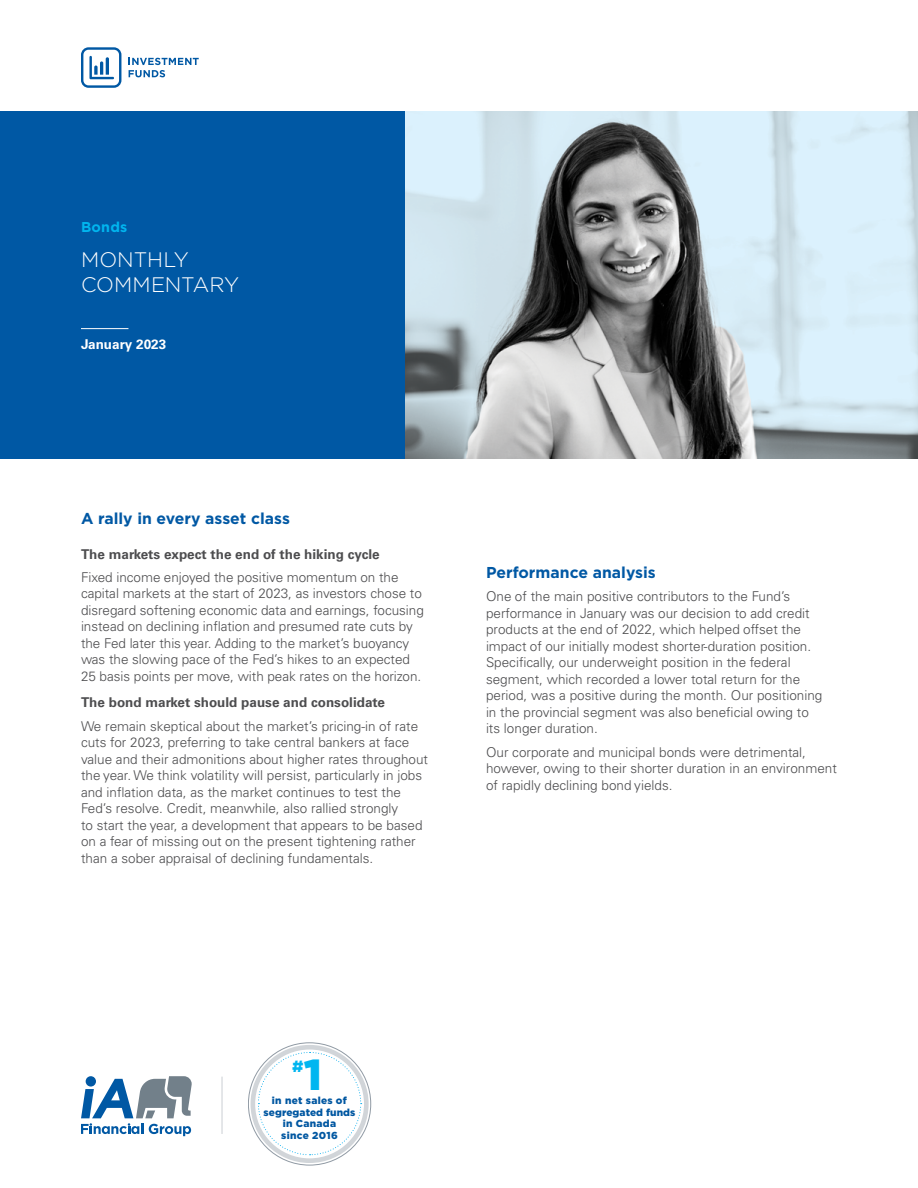
<style>
.page{position:relative;width:918px;height:1188px;background:#fff}
.page>*{position:absolute;margin:0;border:0;box-sizing:border-box;transform-origin:0 0}
.t1{font:900 43.35px "Gotham";color:#00b6f0}
.t2{font:300 21px/25.5px "Gotham";letter-spacing:-.005em;color:#fff}
.t3{font:900 16.2px "Gotham";color:#00b6f0}
.H2_Top{font:700 15.75px "Gotham";color:#0058a4}
.t4{font:700 14.25px "Gotham";letter-spacing:.02em;color:#00b5ef}
.t5{font:300 13.5px/16.5px "Univers LT Pro 45";color:#4d4d4f}
.t6{font:700 13.5px "Univers LT Pro 65";color:#4d4d4f}
.t7{font:700 13.5px "Univers LT Pro 65";color:#fff}
.t8{font:900 10.2px/11.6px "Gotham";letter-spacing:.025em;color:#0057a1;text-align:center}
</style>
<div class="page">
<img style="left:405px;top:111px;width:513px;height:347px">
<div style="left:0;top:111px;width:405px;height:347px;background:#0058a4"></div>
<hr style="left:81px;top:328px;width:47px;height:1px;background:#fff">
<svg style="left:81px;top:1076px;width:111px;height:60px"></svg>
<div style="left:251px;top:1045px;width:118px;height:118px;border:5px solid #d1d5d9;border-radius:50%"></div>
<svg style="left:258px;top:1052px;width:104px;height:104px"></svg>
<hr style="left:222px;top:1077px;width:1px;height:57px;background:#caced3">
<svg style="left:81px;top:47px;width:40px;height:41px"></svg>
<svg style="left:129px;top:58px;width:70px;height:19px"></svg>
<h1 class="t4" style="left:81px;top:217px;width:48px">Bonds</h1>
<h1 class="t2" style="left:81px;top:246px;width:160px">MONTHLY<br>COMMENTARY</h1>
<p class="t7" style="left:81px;top:335px;width:87px">January 2023</p>
<h2 class="H2_Top" style="left:81px;top:508px;width:210px">A rally in every asset class</h2>
<h4 class="t6" style="left:81px;top:544px;width:300px">The markets expect the end of the hiking cycle</h4>
<p class="t5" style="left:81px;top:568px;width:344px">Fixed income enjoyed the positive momentum on the capital markets at the start of 2023, as investors chose to disregard softening economic data and earnings, focusing instead on declining inflation and presumed rate cuts by the Fed later this year. Adding to the market’s buoyancy was the slowing pace of the Fed’s hikes to an expected 25 basis points per move, with peak rates on the horizon.</p>
<h4 class="t6" style="left:81px;top:693px;width:306px">The bond market should pause and consolidate</h4>
<p class="t5" style="left:81px;top:717px;width:349px">We remain skeptical about the market’s pricing-in of rate cuts for 2023, preferring to take central bankers at face value and their admonitions about higher rates throughout the year. We think volatility will persist, particularly in jobs and inflation data, as the market continues to test the Fed’s resolve. Credit, meanwhile, also rallied strongly<br>to start the year, a development that appears to be based on a fear of missing out on the present tightening rather than a sober appraisal of declining fundamentals.</p>
<h2 class="H2_Top" style="left:486px;top:562px;width:171px">Performance analysis</h2>
<p class="t5" style="left:486px;top:588px;width:338px">One of the main positive contributors to the Fund’s performance in January was our decision to add credit products at the end of 2022, which helped offset the impact of our initially modest shorter-duration position.<br>Specifically, our underweight position in the federal segment, which recorded a lower total return for the period, was a positive during the month. Our positioning in the provincial segment was also beneficial owing to its longer duration.</p>
<p class="t5" style="left:486px;top:743px;width:352px">Our corporate and municipal bonds were detrimental, however, owing to their shorter duration in an environment of rapidly declining bond yields.</p>
<p class="t3" style="left:292px;top:1055px;width:13px">#</p>
<p class="t1" style="left:304px;top:1045px;width:20px">1</p>
<p class="t8" style="left:264px;top:1095px;width:93px">in net sales of segregated funds in Canada<br>since 2016</p>
</div>
